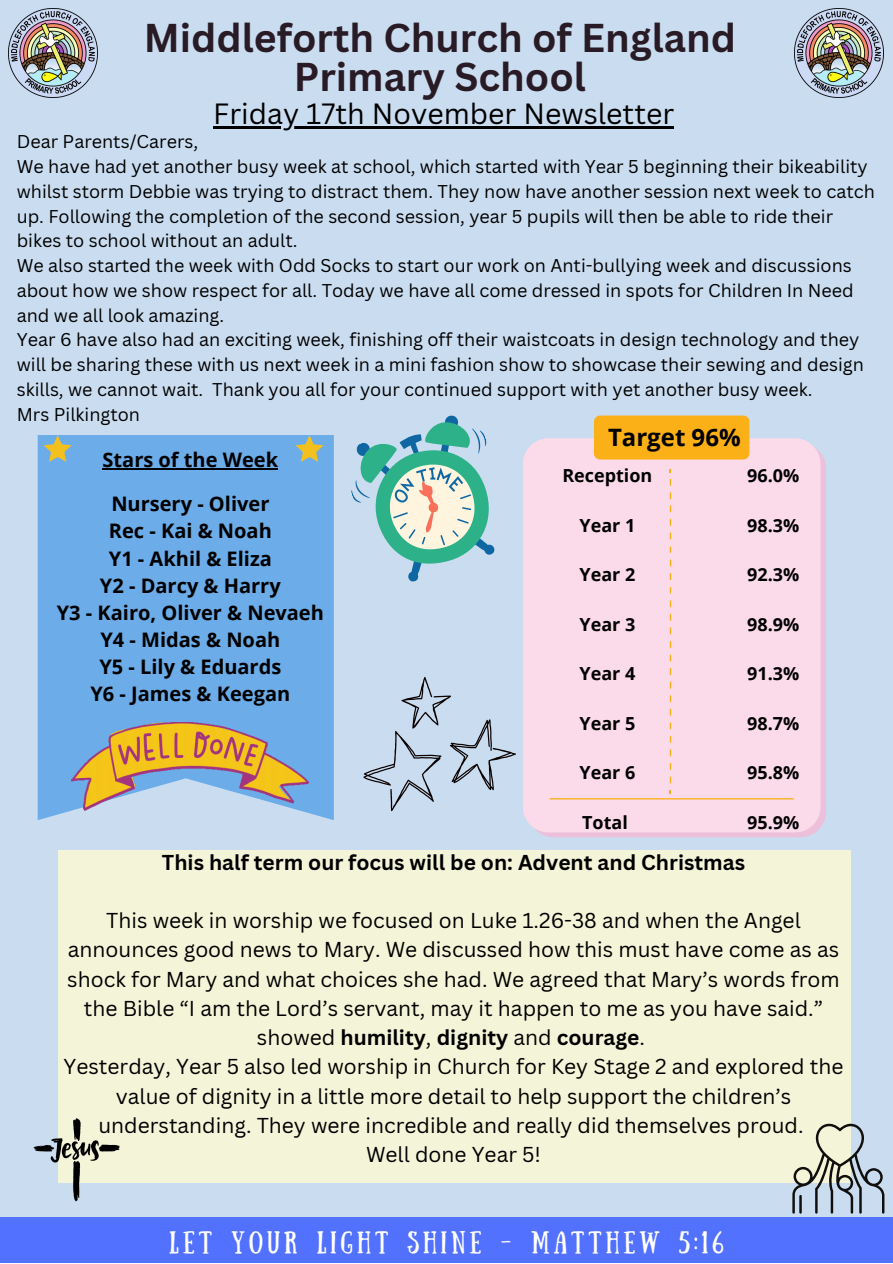
<style>
.page{position:relative;width:893px;height:1264px;background:#fff}
.page>*{position:absolute;margin:0;border:0;box-sizing:border-box;transform-origin:0 0}
.t1{font:700 39.15px/38.2px "Canva Sans";color:#291b25;text-align:center}
.t2{font:28.5px "Canva Sans";color:#000}
.t3{font:700 24px "Open Sans";color:#000}
.t4{font:22.35px "Sunday";letter-spacing:.18em;color:#fff}
.t5{font:21px/29.2px "Canva Sans";color:#000;text-align:center}
.t6{font:700 21px "Canva Sans";color:#000}
.t7{font:700 19.95px "Open Sans";color:#000}
.t8{font:18px/24.8px "Canva Sans";color:#000}
.t9{font:700 18px "Open Sans";color:#000}
.s1{font-weight:700}
</style>
<div class="page">
<div style="left:0;top:0;width:892px;height:1262px;background:#cadcf0"></div>
<div style="left:0;top:1216px;width:892px;height:46px;background:#5271ff"></div>
<img style="left:794px;top:8px;width:89px;height:89px">
<img style="left:8px;top:8px;width:89px;height:89px">
<div style="left:38px;top:435px;width:296px;height:385px;background:#6bace9"></div>
<svg style="left:295px;top:435px;width:28px;height:27px"></svg>
<svg style="left:44px;top:435px;width:28px;height:27px"></svg>
<div style="left:59px;top:850px;width:791px;height:332px;background:#f4f4d9"></div>
<svg style="left:351px;top:415px;width:144px;height:167px"></svg>
<svg style="left:539px;top:453px;width:286px;height:384px;background:#ebc2dc"></svg>
<div style="left:523px;top:438px;width:297px;height:394px;background:#fbdbe9"></div>
<div style="left:594px;top:415px;width:155px;height:44px;background:#fcb017"></div>
<svg style="left:669px;top:492px;width:2px;height:7px"></svg>
<svg style="left:669px;top:479px;width:2px;height:6px"></svg>
<svg style="left:669px;top:776px;width:2px;height:7px"></svg>
<svg style="left:669px;top:763px;width:2px;height:7px"></svg>
<svg style="left:669px;top:749px;width:2px;height:7px"></svg>
<svg style="left:669px;top:736px;width:2px;height:6px"></svg>
<svg style="left:669px;top:722px;width:2px;height:7px"></svg>
<svg style="left:669px;top:709px;width:2px;height:6px"></svg>
<svg style="left:669px;top:695px;width:2px;height:7px"></svg>
<svg style="left:669px;top:681px;width:2px;height:7px"></svg>
<svg style="left:669px;top:668px;width:2px;height:7px"></svg>
<svg style="left:669px;top:654px;width:2px;height:7px"></svg>
<svg style="left:669px;top:641px;width:2px;height:6px"></svg>
<svg style="left:669px;top:627px;width:2px;height:7px"></svg>
<svg style="left:669px;top:614px;width:2px;height:6px"></svg>
<svg style="left:669px;top:600px;width:2px;height:7px"></svg>
<svg style="left:669px;top:587px;width:2px;height:6px"></svg>
<svg style="left:669px;top:573px;width:2px;height:7px"></svg>
<svg style="left:669px;top:559px;width:2px;height:7px"></svg>
<svg style="left:669px;top:546px;width:2px;height:7px"></svg>
<svg style="left:669px;top:532px;width:2px;height:7px"></svg>
<svg style="left:669px;top:519px;width:2px;height:6px"></svg>
<svg style="left:669px;top:505px;width:2px;height:7px"></svg>
<svg style="left:549px;top:790px;width:244px;height:9px;background:#fbd6d4"></svg>
<svg style="left:363px;top:677px;width:153px;height:134px"></svg>
<hr style="left:102px;top:468px;width:176px;height:1px;background:#000">
<img style="left:72px;top:722px;width:237px;height:90px">
<svg style="left:33px;top:1118px;width:87px;height:83px"></svg>
<svg style="left:792px;top:1121px;width:92px;height:92px"></svg>
<hr style="left:213px;top:126px;width:461px;height:2px;background:#000">
<p class="t1" style="left:144px;top:18px;width:593px">Middleforth Church of England<br>Primary School</p>
<p class="t2" style="left:213px;top:93px;width:462px">Friday 17th November Newsletter</p>
<p class="t8" style="left:17px;top:129px;width:183px">Dear Parents/Carers,</p>
<p class="t8" style="left:17px;top:154px;width:859px">We have had yet another busy week at school, which started with Year 5 beginning their bikeability whilst storm Debbie was trying to distract them. They now have another session next week to catch up. Following the completion of the second session, year 5 pupils will then be able to ride their bikes to school without an adult.</p>
<p class="t8" style="left:17px;top:253px;width:838px;text-align:justify">We also started the week with Odd Socks to start our work on Anti-bullying week and discussions about how we show respect for all. Today we have all come dressed in spots for Children In Need and we all look amazing.</p>
<p class="t8" style="left:17px;top:327px;width:848px">Year 6 have also had an exciting week, finishing off their waistcoats in design technology and they will be sharing these with us next week in a mini fashion show to showcase their sewing and design skills, we cannot wait. Thank you all for your continued support with yet another busy week.</p>
<p class="t8" style="left:17px;top:401px;width:125px">Mrs Pilkington</p>
<p class="t7" style="left:102px;top:446px;width:177px">Stars of the Week</p>
<p class="t7" style="left:111px;top:490px;width:159px">Nursery - Oliver</p>
<p class="t7" style="left:109px;top:517px;width:164px">Rec - Kai &amp; Noah</p>
<p class="t7" style="left:109px;top:544px;width:164px">Y1 - Akhil &amp; Eliza</p>
<p class="t7" style="left:100px;top:571px;width:182px">Y2 - Darcy &amp; Harry</p>
<p class="t7" style="left:57px;top:598px;width:268px">Y3 - Kairo, Oliver &amp; Nevaeh</p>
<p class="t7" style="left:100px;top:625px;width:181px">Y4 - Midas &amp; Noah</p>
<p class="t7" style="left:99px;top:652px;width:183px">Y5 - Lily &amp; Eduards</p>
<p class="t7" style="left:90px;top:680px;width:201px">Y6 - James &amp; Keegan</p>
<p class="t3" style="left:608px;top:420px;width:134px">Target 96%</p>
<p class="t9" style="left:562px;top:463px;width:91px">Reception</p>
<p class="t9" style="left:579px;top:512px;width:57px">Year 1</p>
<p class="t9" style="left:579px;top:562px;width:57px">Year 2</p>
<p class="t9" style="left:579px;top:611px;width:57px">Year 3</p>
<p class="t9" style="left:579px;top:661px;width:57px">Year 4</p>
<p class="t9" style="left:579px;top:710px;width:57px">Year 5</p>
<p class="t9" style="left:579px;top:760px;width:57px">Year 6</p>
<p class="t9" style="left:582px;top:809px;width:47px">Total</p>
<p class="t9" style="left:747px;top:463px;width:54px">96.0%</p>
<p class="t9" style="left:747px;top:512px;width:54px">98.3%</p>
<p class="t9" style="left:747px;top:562px;width:54px">92.3%</p>
<p class="t9" style="left:747px;top:611px;width:54px">98.9%</p>
<p class="t9" style="left:747px;top:661px;width:54px">91.3%</p>
<p class="t9" style="left:747px;top:710px;width:54px">98.7%</p>
<p class="t9" style="left:747px;top:760px;width:54px">95.8%</p>
<p class="t9" style="left:747px;top:809px;width:54px">95.9%</p>
<p class="t6" style="left:162px;top:847px;width:584px">This half term our focus will be on: Advent and Christmas</p>
<p class="t5" style="left:67px;top:905px;width:773px">This week in worship we focused on Luke 1.26-38 and when the Angel announces good news to Mary. We discussed how this must have come as as shock for Mary and what choices she had. We agreed that Mary’s words from the Bible “I am the Lord’s servant, may it happen to me as you have said.” showed <span class="s1">humility</span>, <span class="s1">dignity</span> and <span class="s1">courage</span>.</p>
<p class="t5" style="left:64px;top:1051px;width:781px">Yesterday, Year 5 also led worship in Church for Key Stage 2 and explored the value of dignity in a little more detail to help support the children’s understanding. They were incredible and really did themselves proud.</p>
<p class="t5" style="left:366px;top:1139px;width:176px">Well done Year 5!</p>
<p class="t4" style="left:169px;top:1226px;width:555px">LET YOUR LIGHT SHINE - MATTHEW 5:16</p>
</div>
